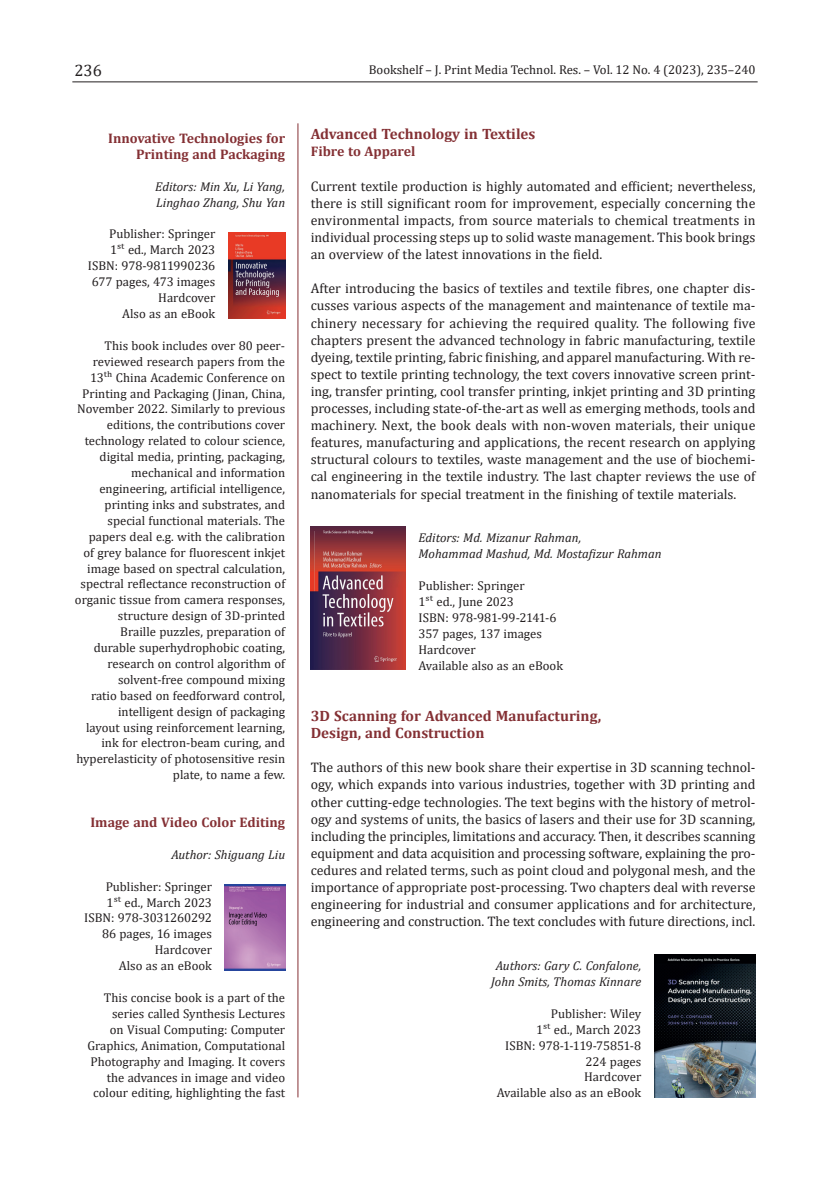
<style>
.page{position:relative;width:830px;height:1191px;background:#fff}
.page>*{position:absolute;margin:0;border:0;box-sizing:border-box;transform-origin:0 0}
.t1{font:16.5px "Cambria";color:#231f20}
.t2{font:700 15px/17.1px "Cambria";color:#843034}
.t3{font:13.8px/17.1px "Cambria";color:#231f20;text-align:justify}
.t4{font:700 13.8px/15.9px "Cambria";color:#843034;text-align:right}
.t5{font:12.75px/15.9px "Cambria";color:#231f20;text-align:right}
.t6{font:italic 12.75px/15.9px "Cambria";color:#231f20}
</style>
<div class="page">
<hr style="left:297px;top:123px;width:1px;height:974px;background:#843034">
<hr style="left:72px;top:82px;width:685px;height:1px;background:#231f20">
<img style="left:310px;top:526px;width:95px;height:143px">
<img style="left:224px;top:884px;width:61px;height:86px">
<img style="left:228px;top:232px;width:57px;height:86px">
<img style="left:654px;top:954px;width:101px;height:143px">
<p class="t1" style="left:74px;top:61px;width:29px">236</p>
<p class="t5" style="left:368px;top:62px;width:388px">Bookshelf – J. Print Media Technol. Res. – Vol. 12 No. 4 (2023), 235–240</p>
<p class="t4" style="left:108px;top:130px;width:178px">Innovative Technologies for<br>Printing and Packaging</p>
<p class="t6" style="left:155px;top:178px;width:131px">Editors: Min Xu, Li Yang,<br>Linghao Zhang, Shu Yan</p>
<p class="t5" style="left:88px;top:226px;width:129px">Publisher: Springer<br>1st ed., March 2023<br>ISBN: 978-9811990236<br>677 pages, 473 images<br>Hardcover<br>Also as an eBook</p>
<p class="t5" style="left:75px;top:337px;width:212px">This book includes over 80 peer&shy;reviewed research papers from the 13th China Academic Conference on Printing and Packaging (Jinan, China, November 2022. Similarly to previous editions, the contributions cover technology related to colour science, digital media, printing, packaging, mechanical and information engineering, artificial intelligence, printing inks and substrates, and special functional materials. The papers deal e.g. with the calibration<br>of grey balance for fluorescent inkjet image based on spectral calculation, spectral reflectance reconstruction of organic tissue from camera responses, structure design of 3D-printed<br>Braille puzzles, preparation of<br>durable superhydrophobic coating, research on control algorithm of solvent-free compound mixing<br>ratio based on feedforward control, intelligent design of packaging<br>layout using reinforcement learning, ink for electron-beam curing, and hyperelasticity of photosensitive resin plate, to name a few.</p>
<p class="t4" style="left:90px;top:814px;width:196px">Image and Video Color Editing</p>
<p class="t6" style="left:171px;top:846px;width:115px">Author: Shiguang Liu</p>
<p class="t5" style="left:84px;top:878px;width:129px">Publisher: Springer<br>1st ed., March 2023<br>ISBN: 978-3031260292<br>86 pages, 16 images<br>Hardcover<br>Also as an eBook</p>
<p class="t5" style="left:87px;top:989px;width:199px">This concise book is a part of the series called Synthesis Lectures<br>on Visual Computing: Computer Graphics, Animation, Computational Photography and Imaging. It covers the advances in image and video colour editing, highlighting the fast</p>
<p class="t2" style="left:310px;top:125px;width:226px">Advanced Technology in Textiles</p>
<p class="t4" style="left:310px;top:143px;width:106px">Fibre to Apparel</p>
<p class="t3" style="left:310px;top:177px;width:446px">Current textile production is highly automated and efficient; nevertheless, there is still significant room for improvement, especially concerning the environmental impacts, from source materials to chemical treatments in individual processing steps up to solid waste management. This book brings an overview of the latest innovations in the field.</p>
<p class="t3" style="left:310px;top:280px;width:446px">After introducing the basics of textiles and textile fibres, one chapter dis&shy;cusses various aspects of the management and maintenance of textile ma&shy;chinery necessary for achieving the required quality. The following five chapters present the advanced technology in fabric manufacturing, textile dyeing, textile printing, fabric finishing, and apparel manufacturing. With re&shy;spect to textile printing technology, the text covers innovative screen print&shy;ing, transfer printing, cool transfer printing, inkjet printing and 3D printing processes, including state-of-the-art as well as emerging methods, tools and machinery. Next, the book deals with non-woven materials, their unique features, manufacturing and applications, the recent research on applying structural colours to textiles, waste management and the use of biochemi&shy;cal engineering in the textile industry. The last chapter reviews the use of nanomaterials for special treatment in the finishing of textile materials.</p>
<p class="t6" style="left:418px;top:529px;width:244px">Editors: Md. Mizanur Rahman,<br>Mohammad Mashud, Md. Mostafizur Rahman</p>
<p class="t5" style="left:418px;top:578px;width:146px;text-align:left">Publisher: Springer<br>1st ed., June 2023<br>ISBN: 978-981-99-2141-6<br>357 pages, 137 images<br>Hardcover<br>Available also as an eBook</p>
<p class="t2" style="left:310px;top:707px;width:292px">3D Scanning for Advanced Manufacturing,<br>Design, and Construction</p>
<p class="t3" style="left:310px;top:759px;width:446px">The authors of this new book share their expertise in 3D scanning technol&shy;ogy, which expands into various industries, together with 3D printing and other cutting-edge technologies. The text begins with the history of metrol&shy;ogy and systems of units, the basics of lasers and their use for 3D scanning, including the principles, limitations and accuracy. Then, it describes scanning equipment and data acquisition and processing software, explaining the pro&shy;cedures and related terms, such as point cloud and polygonal mesh, and the importance of appropriate post-processing. Two chapters deal with reverse engineering for industrial and consumer applications and for architecture, engineering and construction. The text concludes with future directions, incl.</p>
<p class="t6" style="left:491px;top:957px;width:151px;text-align:center">Authors: Gary C. Confalone,<br>John Smits, Thomas Kinnare</p>
<p class="t5" style="left:496px;top:1005px;width:146px">Publisher: Wiley<br>1st ed., March 2023<br>ISBN: 978-1-119-75851-8<br>224 pages<br>Hardcover<br>Available also as an eBook</p>
</div>
